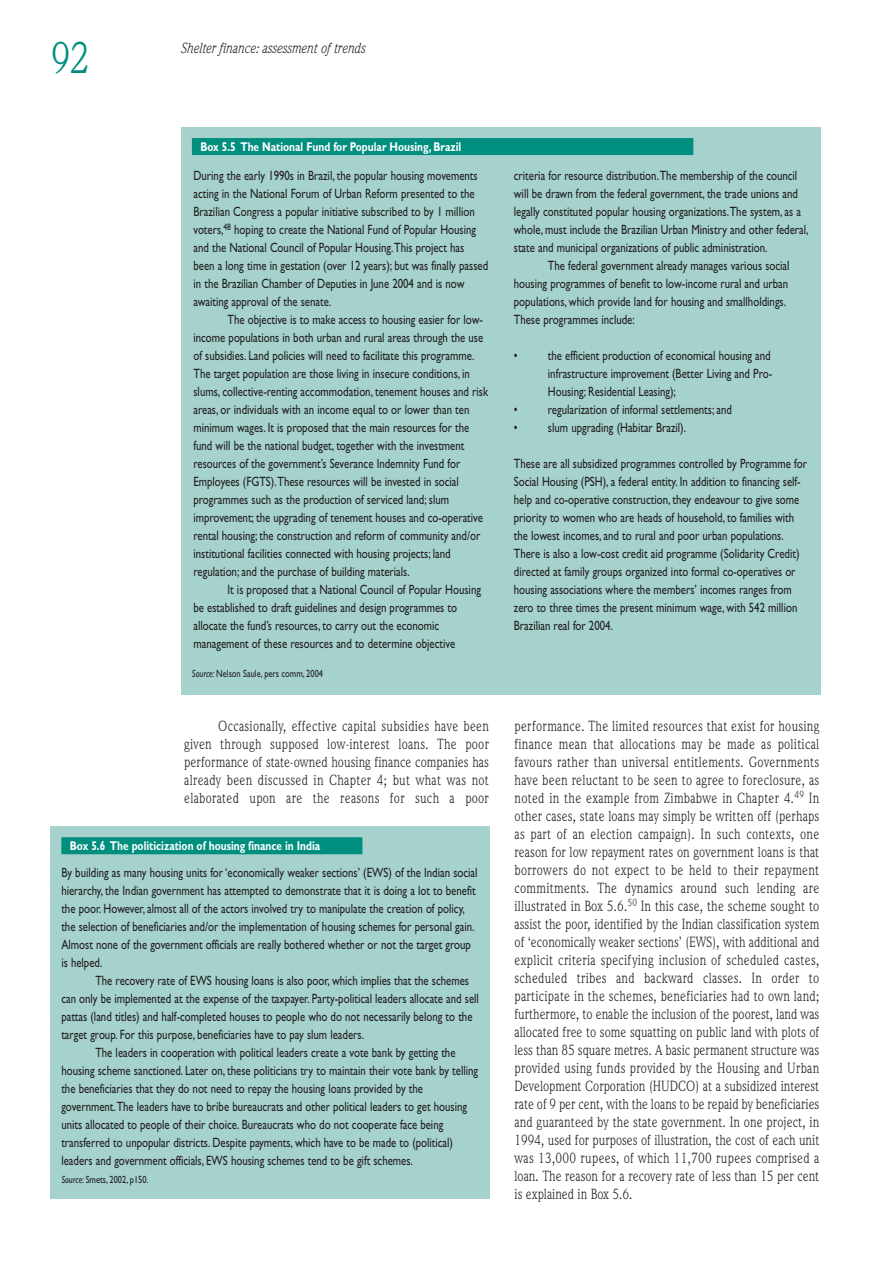
<style>
.page{position:relative;width:893px;height:1263px;background:#fff}
.page>*{position:absolute;margin:0;border:0;box-sizing:border-box;transform-origin:0 0}
.t1{font:45px "Weidemann IT Cby BT";color:#008e7f;scale:.85 1}
.t2{font:15px/18px "Weidemann IT Cby BT";letter-spacing:.02em;color:#231f20;text-align:justify;scale:.85 1}
.t3{font:italic 15px "Weidemann IT Cby BT";color:#231f20;scale:.85 1}
.t4{font:13.5px/18px "Gill Sans";color:#231f20;scale:.8 1}
.t5{font:700 12.75px "Gill Sans";color:#fff;scale:.8 1}
.t6{font:10.5px "Gill Sans";color:#231f20;scale:.8 1}
.s1{font-style:italic}
</style>
<div class="page">
<div style="left:181px;top:128px;width:639px;height:567px;background:#a6d2ce"></div>
<div style="left:192px;top:138px;width:501px;height:17px;background:#008e7f"></div>
<div style="left:51px;top:827px;width:439px;height:372px;background:#a6d2ce"></div>
<div style="left:61px;top:837px;width:301px;height:17px;background:#008e7f"></div>
<h1 class="t1" style="left:51px;top:41px;width:48px">92</h1>
<p class="t3" style="left:181px;top:42px;width:219px">Shelter finance: assessment of trends</p>
<p class="t5" style="left:200px;top:142px;width:327px">Box 5.5 The National Fund for Popular Housing, Brazil</p>
<p class="t4" style="left:193px;top:168px;width:370px">During the early 1990s in Brazil, the popular housing movements acting in the National Forum of Urban Reform presented to the Brazilian Congress a popular initiative subscribed to by 1 million voters,<sup>48</sup> hoping to create the National Fund of Popular Housing and the National Council of Popular Housing.This project has been a long time in gestation (over 12 years); but was finally passed in the Brazilian Chamber of Deputies in June 2004 and is now awaiting approval of the senate.</p>
<p class="t4" style="left:193px;top:312px;width:370px;text-indent:34px">The objective is to make access to housing easier for low&shy;income populations in both urban and rural areas through the use of subsidies. Land policies will need to facilitate this programme.<br>The target population are those living in insecure conditions, in slums, collective-renting accommodation, tenement houses and risk areas, or individuals with an income equal to or lower than ten minimum wages. It is proposed that the main resources for the fund will be the national budget, together with the investment resources of the government’s Severance Indemnity Fund for Employees (FGTS).These resources will be invested in social programmes such as the production of serviced land; slum improvement; the upgrading of tenement houses and co-operative rental housing; the construction and reform of community and/or institutional facilities connected with housing projects; land regulation; and the purchase of building materials.</p>
<p class="t4" style="left:193px;top:582px;width:361px;text-indent:34px">It is proposed that a National Council of Popular Housing be established to draft guidelines and design programmes to allocate the fund’s resources, to carry out the economic management of these resources and to determine objective</p>
<p class="t6" style="left:192px;top:670px;width:165px"><span class="s1">Source:</span> Nelson Saule, pers comm, 2004</p>
<p class="t4" style="left:514px;top:168px;width:370px">criteria for resource distribution.The membership of the council will be drawn from the federal government, the trade unions and legally constituted popular housing organizations.The system, as a whole, must include the Brazilian Urban Ministry and other federal, state and municipal organizations of public administration.</p>
<p class="t4" style="left:514px;top:258px;width:346px;text-indent:34px">The federal government already manages various social housing programmes of benefit to low-income rural and urban populations, which provide land for housing and smallholdings.<br>These programmes include:</p>
<p class="t4" style="left:548px;top:348px;width:282px;text-align:justify;text-indent:-34px">• the efficient production of economical housing and infrastructure improvement (Better Living and Pro-Housing; Residential Leasing);</p>
<p class="t4" style="left:514px;top:402px;width:274px">• regularization of informal settlements; and</p>
<p class="t4" style="left:514px;top:420px;width:217px">• slum upgrading (Habitar Brazil).</p>
<p class="t4" style="left:514px;top:456px;width:368px">These are all subsidized programmes controlled by Programme for Social Housing (PSH), a federal entity. In addition to financing self&shy;help and co-operative construction, they endeavour to give some priority to women who are heads of household, to families with the lowest incomes, and to rural and poor urban populations.<br>There is also a low-cost credit aid programme (Solidarity Credit) directed at family groups organized into formal co-operatives or housing associations where the members’ incomes ranges from zero to three times the present minimum wage, with 542 million Brazilian real for 2004.</p>
<p class="t2" style="left:184px;top:718px;width:360px;text-indent:34px">Occasionally, effective capital subsidies have been given through supposed low-interest loans. The poor performance of state-owned housing finance companies has already been discussed in Chapter 4; but what was not elaborated upon are the reasons for such a poor</p>
<p class="t2" style="left:514px;top:718px;width:360px">performance. The limited resources that exist for housing finance mean that allocations may be made as political favours rather than universal entitlements. Governments have been reluctant to be seen to agree to foreclosure, as noted in the example from Zimbabwe in Chapter 4.<sup>49</sup> In other cases, state loans may simply be written off (perhaps as part of an election campaign). In such contexts, one reason for low repayment rates on government loans is that borrowers do not expect to be held to their repayment commitments. The dynamics around such lending are illustrated in Box 5.6.<sup>50</sup> In this case, the scheme sought to assist the poor, identified by the Indian classification system of ‘economically weaker sections’ (EWS), with additional and explicit criteria specifying inclusion of scheduled castes, scheduled tribes and backward classes. In order to participate in the schemes, beneficiaries had to own land; furthermore, to enable the inclusion of the poorest, land was allocated free to some squatting on public land with plots of less than 85 square metres. A basic permanent structure was provided using funds provided by the Housing and Urban Development Corporation (HUDCO) at a subsidized interest rate of 9 per cent, with the loans to be repaid by beneficiaries and guaranteed by the state government. In one project, in 1994, used for purposes of illustration, the cost of each unit was 13,000 rupees, of which 11,700 rupees comprised a loan. The reason for a recovery rate of less than 15 per cent is explained in Box 5.6.</p>
<p class="t5" style="left:70px;top:841px;width:314px">Box 5.6 The politicization of housing finance in India</p>
<p class="t4" style="left:61px;top:865px;width:521px">By building as many housing units for ‘economically weaker sections’ (EWS) of the Indian social hierarchy, the Indian government has attempted to demonstrate that it is doing a lot to benefit the poor. However, almost all of the actors involved try to manipulate the creation of policy, the selection of beneficiaries and/or the implementation of housing schemes for personal gain.<br>Almost none of the government officials are really bothered whether or not the target group is helped.</p>
<p class="t4" style="left:95px;top:973px;width:468px">The recovery rate of EWS housing loans is also poor, which implies that the schemes</p>
<p class="t4" style="left:61px;top:991px;width:523px">can only be implemented at the expense of the taxpayer. Party-political leaders allocate and sell</p>
<p class="t4" style="left:61px;top:1009px;width:515px">pattas (land titles) and half-completed houses to people who do not necessarily belong to the</p>
<p class="t4" style="left:61px;top:1027px;width:380px">target group. For this purpose, beneficiaries have to pay slum leaders.</p>
<p class="t4" style="left:95px;top:1045px;width:451px">The leaders in cooperation with political leaders create a vote bank by getting the</p>
<p class="t4" style="left:61px;top:1063px;width:522px">housing scheme sanctioned. Later on, these politicians try to maintain their vote bank by telling</p>
<p class="t4" style="left:61px;top:1081px;width:453px">the beneficiaries that they do not need to repay the housing loans provided by the</p>
<p class="t4" style="left:61px;top:1099px;width:508px">government.The leaders have to bribe bureaucrats and other political leaders to get housing</p>
<p class="t4" style="left:61px;top:1117px;width:479px">units allocated to people of their choice. Bureaucrats who do not cooperate face being</p>
<p class="t4" style="left:61px;top:1135px;width:491px">transferred to unpopular districts. Despite payments, which have to be made to (political)</p>
<p class="t4" style="left:61px;top:1153px;width:441px">leaders and government officials, EWS housing schemes tend to be gift schemes.</p>
<p class="t6" style="left:61px;top:1176px;width:110px"><span class="s1">Source:</span> Smets, 2002, p150.</p>
</div>
